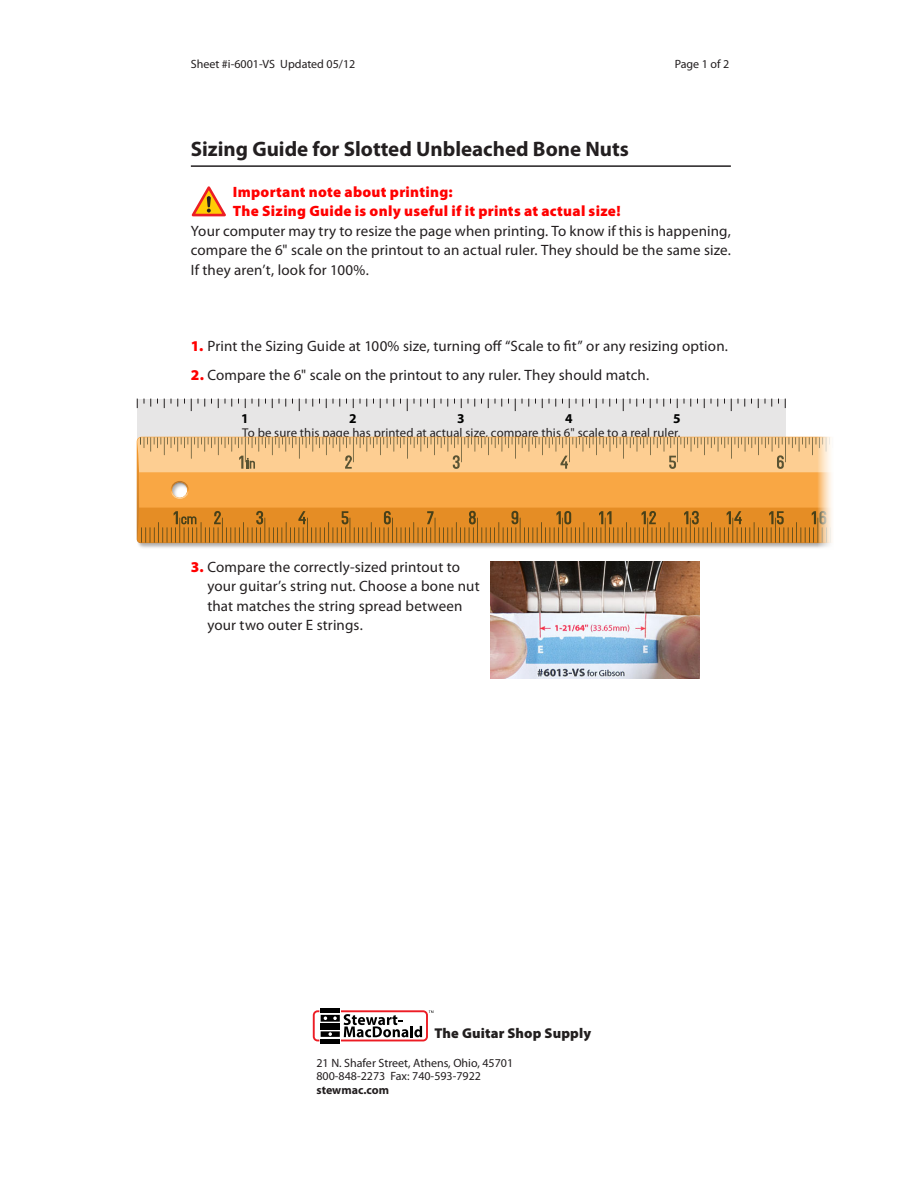
<style>
.page{position:relative;width:918px;height:1188px;background:#fff}
.page>*{position:absolute;margin:0;border:0;box-sizing:border-box;transform-origin:0 0}
._1_title{font:700 21px "Myriad Pro";color:#231f20}
._2_body_top_NO_line{font:15px/19.5px "Myriad Pro";letter-spacing:.01em;color:#231f20;text-align:justify}
._2_body_top_NO_line-2{font:900 15px "Myriad Pro";letter-spacing:.02em;color:#f00}
.t1{font:900 14.25px "Myriad Pro";letter-spacing:.01em;color:#221f1f}
.t2{font:700 13.5px "Myriad Pro";color:#000100}
.t3{font:12.75px "Myriad Pro";letter-spacing:.005em;color:#231f20}
._0_address{font:12px "Myriad Pro";color:#231f20}
._4_caption{font:12px "Myriad Pro";color:#231f20}
._0_address-2{font:700 12px "Myriad Pro";color:#231f20}
.s1{font-weight:900;color:#f00}
</style>
<div class="page">
<div style="left:137px;top:399px;width:649px;height:44px;background:#e7e6e6"></div>
<svg style="left:191px;top:399px;width:1px;height:12px"></svg>
<svg style="left:144px;top:399px;width:7px;height:8px"></svg>
<svg style="left:198px;top:399px;width:7px;height:8px"></svg>
<svg style="left:171px;top:399px;width:7px;height:8px"></svg>
<svg style="left:225px;top:399px;width:7px;height:8px"></svg>
<svg style="left:299px;top:399px;width:1px;height:12px"></svg>
<svg style="left:252px;top:399px;width:7px;height:8px"></svg>
<svg style="left:306px;top:399px;width:7px;height:8px"></svg>
<svg style="left:279px;top:399px;width:7px;height:8px"></svg>
<svg style="left:333px;top:399px;width:7px;height:8px"></svg>
<svg style="left:407px;top:399px;width:1px;height:12px"></svg>
<svg style="left:360px;top:399px;width:7px;height:8px"></svg>
<svg style="left:414px;top:399px;width:7px;height:8px"></svg>
<svg style="left:387px;top:399px;width:7px;height:8px"></svg>
<svg style="left:441px;top:399px;width:7px;height:8px"></svg>
<svg style="left:515px;top:399px;width:1px;height:12px"></svg>
<svg style="left:468px;top:399px;width:7px;height:8px"></svg>
<svg style="left:522px;top:399px;width:7px;height:8px"></svg>
<svg style="left:495px;top:399px;width:7px;height:8px"></svg>
<svg style="left:549px;top:399px;width:7px;height:8px"></svg>
<svg style="left:623px;top:399px;width:1px;height:12px"></svg>
<svg style="left:576px;top:399px;width:7px;height:8px"></svg>
<svg style="left:630px;top:399px;width:7px;height:8px"></svg>
<svg style="left:603px;top:399px;width:7px;height:8px"></svg>
<svg style="left:657px;top:399px;width:7px;height:8px"></svg>
<svg style="left:731px;top:399px;width:1px;height:12px"></svg>
<svg style="left:684px;top:399px;width:7px;height:8px"></svg>
<svg style="left:738px;top:399px;width:7px;height:8px"></svg>
<svg style="left:711px;top:399px;width:7px;height:8px"></svg>
<svg style="left:765px;top:399px;width:7px;height:8px"></svg>
<svg style="left:139px;top:437px;width:673px;height:106px;background:#e8a450"></svg>
<svg style="left:812px;top:436px;width:22px;height:113px"></svg>
<hr style="left:191px;top:165px;width:540px;height:2px;background:#231f20">
<div style="left:321px;top:1008px;width:19px;height:5px;background:#000"></div>
<div style="left:321px;top:1039px;width:19px;height:5px;background:#000"></div>
<svg style="left:313px;top:1010px;width:121px;height:31px"></svg>
<img style="left:490px;top:562px;width:209px;height:117px">
<svg style="left:191px;top:186px;width:35px;height:31px"></svg>
<p class="_4_caption" style="left:191px;top:57px;width:166px">Sheet #i-6001-VS Updated 05/12</p>
<p class="_4_caption" style="left:675px;top:57px;width:56px">Page 1 of 2</p>
<p class="_1_title" style="left:191px;top:138px;width:440px">Sizing Guide for Slotted Unbleached Bone Nuts</p>
<p class="_2_body_top_NO_line-2" style="left:233px;top:183px;width:221px">Important note about printing:</p>
<p class="_2_body_top_NO_line-2" style="left:233px;top:203px;width:389px">The Sizing Guide is only useful if it prints at actual size!</p>
<p class="_2_body_top_NO_line" style="left:191px;top:221px;width:542px">Your computer may try to resize the page when printing. To know if this is happening, compare the 6" scale on the printout to an actual ruler. They should be the same size.<br>If they aren’t, look for 100%.</p>
<p class="_2_body_top_NO_line" style="left:191px;top:337px;width:539px"><span class="s1">1.</span> Print the Sizing Guide at 100% size, turning off “Scale to fit” or any resizing option.</p>
<p class="_2_body_top_NO_line" style="left:191px;top:365px;width:460px"><span class="s1">2.</span> Compare the 6" scale on the printout to any ruler. They should match.</p>
<p class="t2" style="left:241px;top:411px;width:9px">1</p>
<p class="t2" style="left:349px;top:411px;width:9px">2</p>
<p class="t2" style="left:457px;top:411px;width:9px">3</p>
<p class="t2" style="left:565px;top:411px;width:9px">4</p>
<p class="t2" style="left:673px;top:411px;width:9px">5</p>
<p class="t3" style="left:242px;top:426px;width:440px">To be sure this page has printed at actual size, compare this 6" scale to a real ruler.</p>
<p class="_2_body_top_NO_line" style="left:207px;top:557px;width:274px;text-align:left;text-indent:-16px"><span class="s1">3.</span> Compare the correctly-sized printout to your guitar’s string nut. Choose a bone nut that matches the string spread between your two outer E strings.</p>
<p class="t1" style="left:435px;top:1025px;width:158px">The Guitar Shop Supply</p>
<p class="_0_address" style="left:316px;top:1056px;width:198px">21 N. Shafer Street, Athens, Ohio, 45701</p>
<p class="_0_address" style="left:316px;top:1069px;width:166px">800-848-2273 Fax: 740-593-7922</p>
<p class="_0_address-2" style="left:316px;top:1083px;width:74px">stewmac.com</p>
</div>
